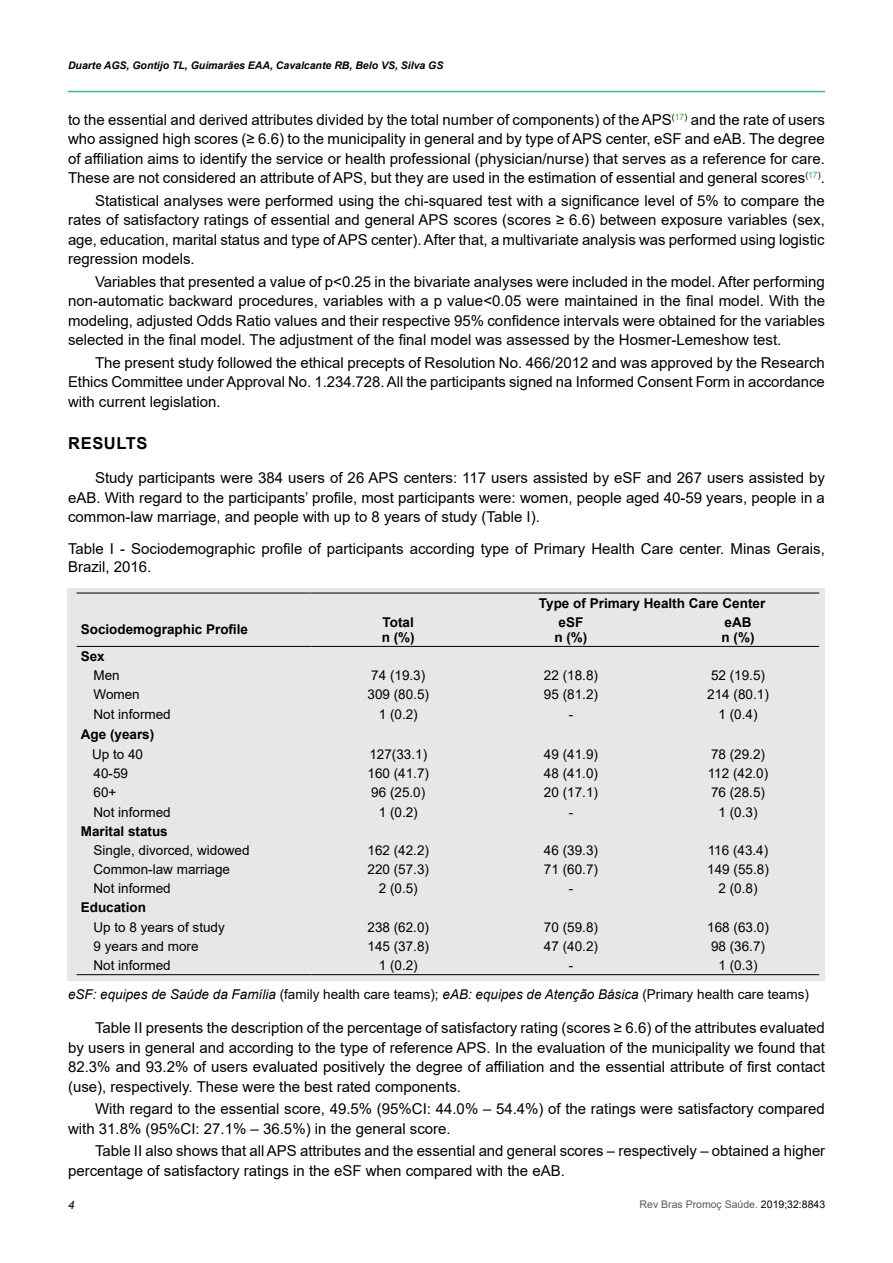
<style>
.page{position:relative;width:893px;height:1263px;background:#fff}
.page>*{position:absolute;margin:0;border:0;box-sizing:border-box;transform-origin:0 0}
.Subtitulo_01{font:700 16.5px "Arial";letter-spacing:.035em;color:#000}
.TEXTO{font:15px/19.5px "Arial";color:#000;text-align:justify}
.Tabela{font:15px/18px "Arial";color:#000}
.TEXTO_TABELA{font:13.5px "Arial";color:#000}
.TEXTO_TABELA-2{font:700 13.5px "Arial";color:#000}
.Legenda{font:italic 13.5px "Arial";color:#000}
.t1{font:italic 11.4px "Arial";color:#000}
.t2{font:italic 700 10.5px "Arial";color:#000}
.t3{font:10.5px "Arial";color:#58595b}
.s1{font-style:normal}
.s2{color:#000}
</style>
<div class="page">
<hr style="left:68px;top:91px;width:757px;height:1px;background:#41b878">
<div style="left:68px;top:588px;width:757px;height:393px;background:#e6e7e8"></div>
<hr style="left:77px;top:593px;width:234px;height:1px;background:#000">
<hr style="left:311px;top:593px;width:174px;height:1px;background:#000">
<hr style="left:485px;top:593px;width:172px;height:1px;background:#000">
<hr style="left:657px;top:593px;width:162px;height:1px;background:#000">
<hr style="left:77px;top:974px;width:234px;height:1px;background:#000">
<hr style="left:311px;top:974px;width:174px;height:1px;background:#000">
<hr style="left:485px;top:974px;width:172px;height:1px;background:#000">
<hr style="left:657px;top:974px;width:162px;height:1px;background:#000">
<hr style="left:77px;top:646px;width:234px;height:1px;background:#000">
<hr style="left:311px;top:646px;width:174px;height:1px;background:#000">
<hr style="left:485px;top:646px;width:172px;height:1px;background:#000">
<hr style="left:657px;top:646px;width:162px;height:1px;background:#000">
<p class="t2" style="left:68px;top:58px;width:377px">Duarte AGS, Gontijo TL, Guimarães EAA, Cavalcante RB, Belo VS, Silva GS</p>
<p class="TEXTO" style="left:68px;top:110px;width:758px">to the essential and derived attributes divided by the total number of components) of the APS<sup>(</sup><sup>17</sup><sup>)</sup> and the rate of users who assigned high scores (≥ 6.6) to the municipality in general and by type of APS center, eSF and eAB. The degree of affiliation aims to identify the service or health professional (physician/nurse) that serves as a reference for care.<br>These are not considered an attribute of APS, but they are used in the estimation of essential and general scores<sup>(</sup><sup>17</sup><sup>)</sup>.</p>
<p class="TEXTO" style="left:68px;top:191px;width:758px;text-indent:27px">Statistical analyses were performed using the chi-squared test with a significance level of 5% to compare the rates of satisfactory ratings of essential and general APS scores (scores ≥ 6.6) between exposure variables (sex, age, education, marital status and type of APS center). After that, a multivariate analysis was performed using logistic regression models.</p>
<p class="TEXTO" style="left:68px;top:272px;width:759px;text-indent:27px">Variables that presented a value of p&lt;0.25 in the bivariate analyses were included in the model. After performing non-automatic backward procedures, variables with a p value&lt;0.05 were maintained in the final model. With the modeling, adjusted Odds Ratio values and their respective 95% confidence intervals were obtained for the variables selected in the final model. The adjustment of the final model was assessed by the Hosmer-Lemeshow test.</p>
<p class="TEXTO" style="left:68px;top:353px;width:758px;text-indent:27px">The present study followed the ethical precepts of Resolution No. 466/2012 and was approved by the Research Ethics Committee under Approval No. 1.234.728. All the participants signed na Informed Consent Form in accordance with current legislation.</p>
<p class="Subtitulo_01" style="left:68px;top:432px;width:81px">RESULTS</p>
<p class="TEXTO" style="left:68px;top:468px;width:758px;text-indent:27px">Study participants were 384 users of 26 APS centers: 117 users assisted by eSF and 267 users assisted by eAB. With regard to the participants’ profile, most participants were: women, people aged 40-59 years, people in a common-law marriage, and people with up to 8 years of study (Table I).</p>
<p class="Tabela" style="left:68px;top:540px;width:758px">Table I - Sociodemographic profile of participants according type of Primary Health Care center. Minas Gerais,<br>Brazil, 2016.</p>
<p class="TEXTO_TABELA-2" style="left:539px;top:593px;width:228px">Type of Primary Health Care Center</p>
<p class="TEXTO_TABELA-2" style="left:81px;top:620px;width:169px">Sociodemographic Profile</p>
<p class="TEXTO_TABELA-2" style="left:559px;top:612px;width:26px">eSF</p>
<p class="TEXTO_TABELA-2" style="left:554px;top:627px;width:34px">n (%)</p>
<p class="TEXTO_TABELA-2" style="left:383px;top:612px;width:33px">Total</p>
<p class="TEXTO_TABELA-2" style="left:382px;top:627px;width:34px">n (%)</p>
<p class="TEXTO_TABELA-2" style="left:724px;top:612px;width:28px">eAB</p>
<p class="TEXTO_TABELA-2" style="left:721px;top:627px;width:34px">n (%)</p>
<p class="TEXTO_TABELA-2" style="left:81px;top:647px;width:26px">Sex</p>
<p class="TEXTO_TABELA" style="left:94px;top:666px;width:28px">Men</p>
<p class="TEXTO_TABELA" style="left:371px;top:666px;width:56px">74 (19.3)</p>
<p class="TEXTO_TABELA" style="left:544px;top:666px;width:56px">22 (18.8)</p>
<p class="TEXTO_TABELA" style="left:711px;top:666px;width:56px">52 (19.5)</p>
<p class="TEXTO_TABELA" style="left:94px;top:685px;width:48px">Women</p>
<p class="TEXTO_TABELA" style="left:367px;top:685px;width:63px">309 (80.5)</p>
<p class="TEXTO_TABELA" style="left:544px;top:685px;width:56px">95 (81.2)</p>
<p class="TEXTO_TABELA" style="left:707px;top:685px;width:63px">214 (80.1)</p>
<p class="TEXTO_TABELA" style="left:94px;top:704px;width:79px">Not informed</p>
<p class="TEXTO_TABELA" style="left:379px;top:704px;width:41px">1 (0.2)</p>
<p class="TEXTO_TABELA" style="left:569px;top:704px;width:6px">-</p>
<p class="TEXTO_TABELA" style="left:718px;top:704px;width:41px">1 (0.4)</p>
<p class="TEXTO_TABELA-2" style="left:81px;top:724px;width:75px">Age (years)</p>
<p class="TEXTO_TABELA" style="left:92px;top:745px;width:53px">Up to 40</p>
<p class="TEXTO_TABELA" style="left:369px;top:745px;width:59px">127(33.1)</p>
<p class="TEXTO_TABELA" style="left:544px;top:745px;width:56px">49 (41.9)</p>
<p class="TEXTO_TABELA" style="left:711px;top:745px;width:56px">78 (29.2)</p>
<p class="TEXTO_TABELA" style="left:94px;top:764px;width:36px">40-59</p>
<p class="TEXTO_TABELA" style="left:367px;top:764px;width:63px">160 (41.7)</p>
<p class="TEXTO_TABELA" style="left:544px;top:764px;width:56px">48 (41.0)</p>
<p class="TEXTO_TABELA" style="left:708px;top:764px;width:62px">112 (42.0)</p>
<p class="TEXTO_TABELA" style="left:94px;top:783px;width:24px">60+</p>
<p class="TEXTO_TABELA" style="left:371px;top:783px;width:56px">96 (25.0)</p>
<p class="TEXTO_TABELA" style="left:544px;top:783px;width:56px">20 (17.1)</p>
<p class="TEXTO_TABELA" style="left:711px;top:783px;width:56px">76 (28.5)</p>
<p class="TEXTO_TABELA" style="left:94px;top:802px;width:79px">Not informed</p>
<p class="TEXTO_TABELA" style="left:379px;top:802px;width:41px">1 (0.2)</p>
<p class="TEXTO_TABELA" style="left:569px;top:802px;width:6px">-</p>
<p class="TEXTO_TABELA" style="left:718px;top:802px;width:41px">1 (0.3)</p>
<p class="TEXTO_TABELA-2" style="left:81px;top:821px;width:89px">Marital status</p>
<p class="TEXTO_TABELA" style="left:94px;top:841px;width:158px">Single, divorced, widowed</p>
<p class="TEXTO_TABELA" style="left:367px;top:841px;width:63px">162 (42.2)</p>
<p class="TEXTO_TABELA" style="left:544px;top:841px;width:56px">46 (39.3)</p>
<p class="TEXTO_TABELA" style="left:708px;top:841px;width:62px">116 (43.4)</p>
<p class="TEXTO_TABELA" style="left:94px;top:860px;width:138px">Common-law marriage</p>
<p class="TEXTO_TABELA" style="left:367px;top:860px;width:63px">220 (57.3)</p>
<p class="TEXTO_TABELA" style="left:544px;top:860px;width:56px">71 (60.7)</p>
<p class="TEXTO_TABELA" style="left:707px;top:860px;width:63px">149 (55.8)</p>
<p class="TEXTO_TABELA" style="left:94px;top:879px;width:79px">Not informed</p>
<p class="TEXTO_TABELA" style="left:379px;top:879px;width:41px">2 (0.5)</p>
<p class="TEXTO_TABELA" style="left:569px;top:879px;width:6px">-</p>
<p class="TEXTO_TABELA" style="left:718px;top:879px;width:41px">2 (0.8)</p>
<p class="TEXTO_TABELA-2" style="left:81px;top:898px;width:67px">Education</p>
<p class="TEXTO_TABELA" style="left:94px;top:917px;width:133px">Up to 8 years of study</p>
<p class="TEXTO_TABELA" style="left:367px;top:917px;width:63px">238 (62.0)</p>
<p class="TEXTO_TABELA" style="left:544px;top:917px;width:56px">70 (59.8)</p>
<p class="TEXTO_TABELA" style="left:707px;top:917px;width:63px">168 (63.0)</p>
<p class="TEXTO_TABELA" style="left:94px;top:937px;width:107px">9 years and more</p>
<p class="TEXTO_TABELA" style="left:367px;top:937px;width:63px">145 (37.8)</p>
<p class="TEXTO_TABELA" style="left:544px;top:937px;width:56px">47 (40.2)</p>
<p class="TEXTO_TABELA" style="left:711px;top:937px;width:56px">98 (36.7)</p>
<p class="TEXTO_TABELA" style="left:94px;top:956px;width:79px">Not informed</p>
<p class="TEXTO_TABELA" style="left:379px;top:956px;width:41px">1 (0.2)</p>
<p class="TEXTO_TABELA" style="left:569px;top:956px;width:6px">-</p>
<p class="TEXTO_TABELA" style="left:718px;top:956px;width:41px">1 (0.3)</p>
<p class="Legenda" style="left:68px;top:986px;width:742px">eSF: equipes de Saúde da Família <span class="s1">(family health care teams);</span> eAB: equipes de Atenção Básica <span class="s1">(Primary health care teams)</span></p>
<p class="TEXTO" style="left:68px;top:1018px;width:758px;text-indent:27px">Table II presents the description of the percentage of satisfactory rating (scores ≥ 6.6) of the attributes evaluated by users in general and according to the type of reference APS. In the evaluation of the municipality we found that 82.3% and 93.2% of users evaluated positively the degree of affiliation and the essential attribute of first contact (use), respectively. These were the best rated components.</p>
<p class="TEXTO" style="left:68px;top:1099px;width:758px;text-indent:27px">With regard to the essential score, 49.5% (95%CI: 44.0% – 54.4%) of the ratings were satisfactory compared with 31.8% (95%CI: 27.1% – 36.5%) in the general score.</p>
<p class="TEXTO" style="left:68px;top:1141px;width:759px;text-indent:27px">Table II also shows that all APS attributes and the essential and general scores – respectively – obtained a higher percentage of satisfactory ratings in the eSF when compared with the eAB.</p>
<p class="t1" style="left:68px;top:1197px;width:8px">4</p>
<p class="t3" style="left:640px;top:1197px;width:187px">Rev Bras Promoç Saúde. <span class="s2">2019;32:8843</span></p>
</div>
